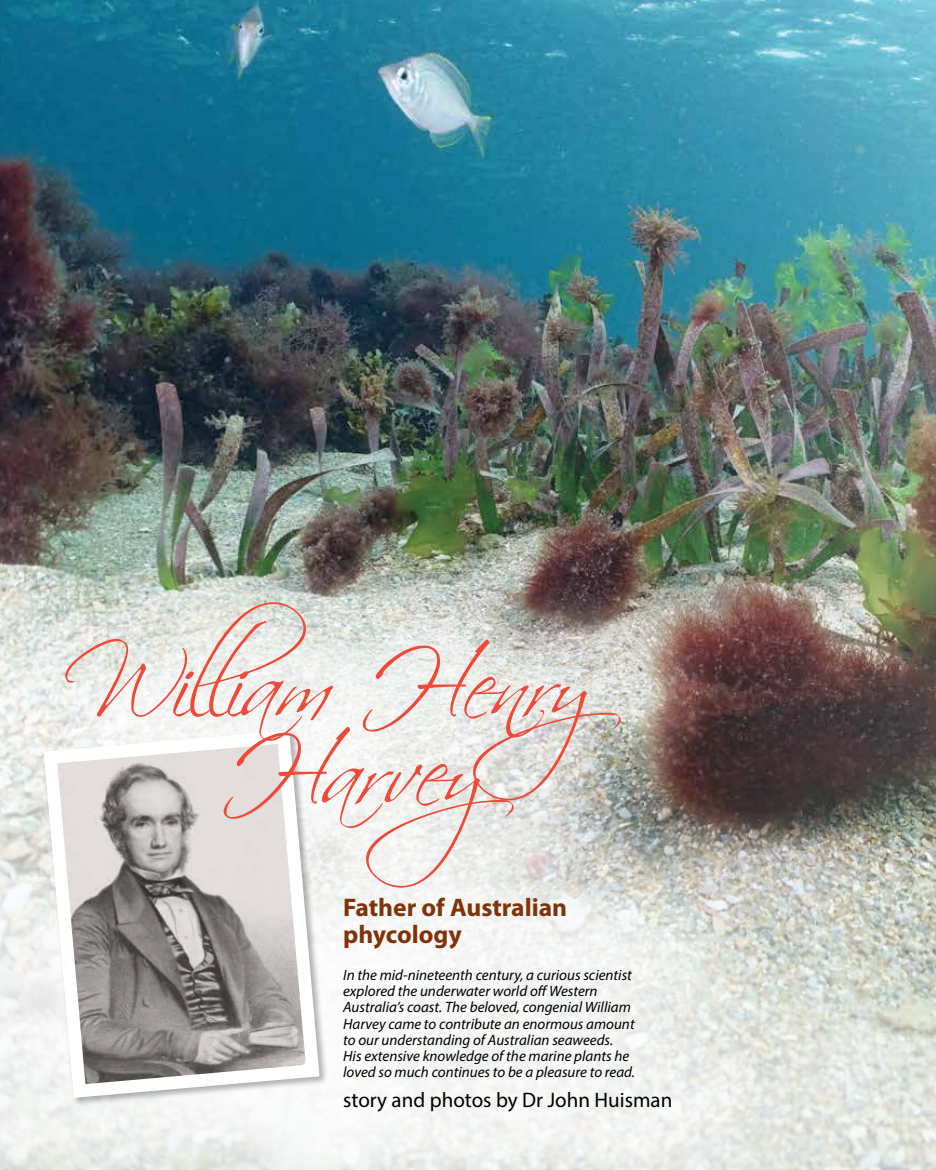
<style>
.page{position:relative;width:936px;height:1170px;background:#fff}
.page>*{position:absolute;margin:0;border:0;box-sizing:border-box;transform-origin:0 0}
.t1{font:96px/87.2px "Scriptina Pro";color:#f04937;text-align:center}
.t2{font:700 25.5px/27.5px "Myriad Pro";color:#803208}
.t3{font:21px "Myriad Pro";color:#000}
.t4{font:italic 15px/16.2px "Myriad Pro";color:#000}
</style>
<div class="page">
<img style="left:0;top:0;width:935px;height:774px">
<img style="left:0;top:534px;width:517px;height:224px">
<img style="left:79px;top:674px;width:102px;height:49px">
<img style="left:181px;top:556px;width:546px;height:202px">
<img style="left:0;top:758px;width:922px;height:411px">
<svg style="left:37px;top:723px;width:289px;height:381px"></svg>
<h1 class="t1" style="left:94px;top:639px;width:605px">William Henry<br>Harvey</h1>
<h2 class="t2" style="left:343px;top:892px;width:225px">Father of Australian phycology</h2>
<p class="t4" style="left:343px;top:966px;width:293px">In the mid-nineteenth century, a curious scientist explored the underwater world off Western Australia’s coast. The beloved, congenial William Harvey came to contribute an enormous amount to our understanding of Australian seaweeds.<br>His extensive knowledge of the marine plants he loved so much continues to be a pleasure to read.</p>
<h3 class="t3" style="left:343px;top:1086px;width:331px">story and photos by Dr John Huisman</h3>
</div>
